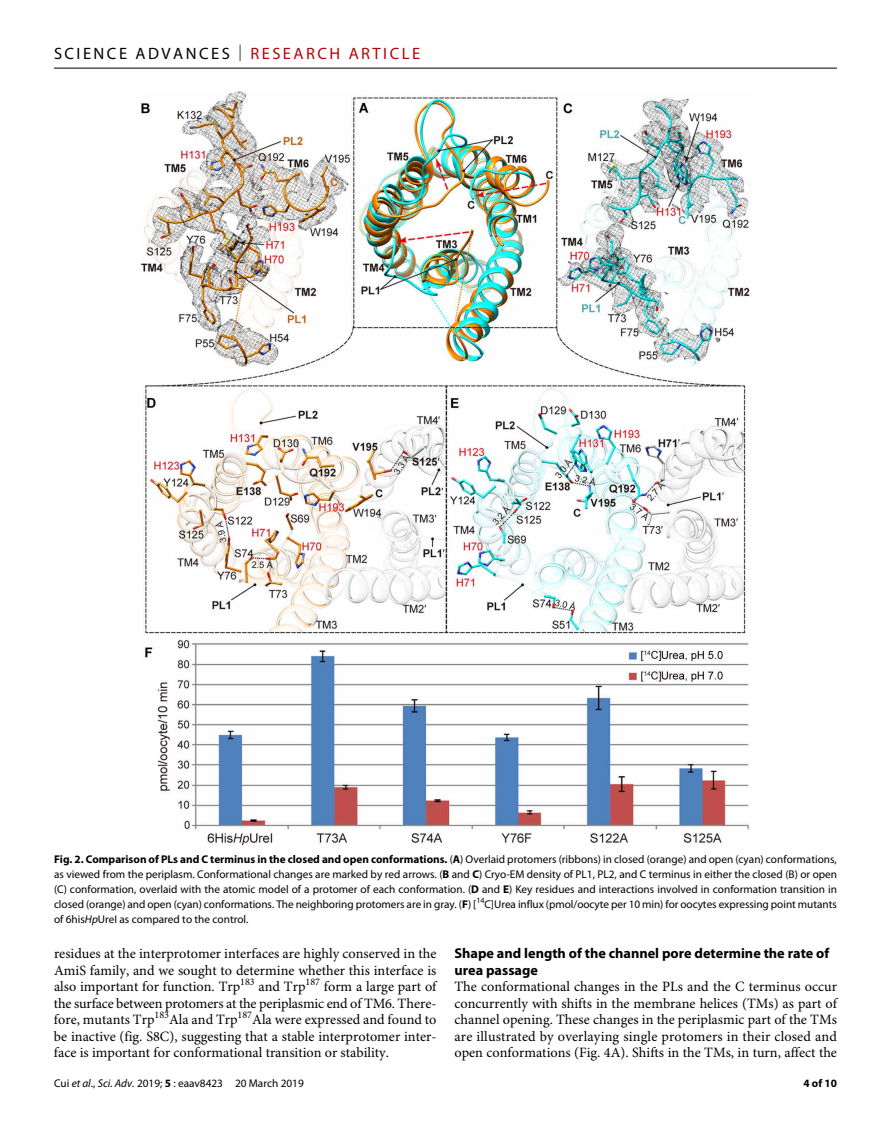
<style>
.page{position:relative;width:891px;height:1134px;background:#fff}
.page>*{position:absolute;margin:0;border:0;box-sizing:border-box;transform-origin:0 0}
.t1{font:16.5px "Myriad Pro";letter-spacing:.15em;color:#000}
.t2{font:14.25px/16.5px "Minion Pro";color:#000;text-align:justify}
.t3{font:700 14.25px/16.5px "Myriad Pro";color:#000}
.t4{font:11.25px/15px "Myriad Pro";color:#000;text-align:justify}
.t5{font:700 11.25px "Myriad Pro";color:#000}
.s1{font-weight:300}
.s2{color:#b10508}
.s3{font-weight:700}
.s4{font-style:italic}
</style>
<div class="page">
<hr style="left:54px;top:68px;width:783px;height:1px;background:#000">
<img style="left:140px;top:91px;width:610px;height:755px">
<p class="t1" style="left:54px;top:40px;width:368px">SCIENCE ADVANCES <span class="s1">|</span> <span class="s2">RESEARCH ARTICLE</span></p>
<p class="t4" style="left:54px;top:852px;width:785px"><span class="s3">Fig. 2. Comparison of PLs and C terminus in the closed and open conformations.</span> (<span class="s3">A</span>) Overlaid protomers (ribbons) in closed (orange) and open (cyan) conformations, as viewed from the periplasm. Conformational changes are marked by red arrows. (<span class="s3">B</span> and <span class="s3">C</span>) Cryo-EM density of PL1, PL2, and C terminus in either the closed (B) or open (C) conformation, overlaid with the atomic model of a protomer of each conformation. (<span class="s3">D</span> and <span class="s3">E</span>) Key residues and interactions involved in conformation transition in closed (orange) and open (cyan) conformations. The neighboring protomers are in gray. (<span class="s3">F</span>) [<sup>14</sup>C]Urea influx (pmol/oocyte per 10 min) for oocytes expressing point mutants of 6his<span class="s4">Hp</span>UreI as compared to the control.</p>
<p class="t2" style="left:54px;top:947px;width:384px">residues at the interprotomer interfaces are highly conserved in the AmiS family, and we sought to determine whether this interface is also important for function. Trp<sup>183</sup> and Trp<sup>187</sup> form a large part of the surface between protomers at the periplasmic end of TM6. There&shy;fore, mutants Trp<sup>183</sup>Ala and Trp<sup>187</sup>Ala were expressed and found to be inactive (fig. S8C), suggesting that a stable interprotomer inter&shy;face is important for conformational transition or stability.</p>
<p class="t3" style="left:454px;top:944px;width:376px">Shape and length of the channel pore determine the rate of urea passage</p>
<p class="t2" style="left:454px;top:980px;width:384px">The conformational changes in the PLs and the C terminus occur concurrently with shifts in the membrane helices (TMs) as part of channel opening. These changes in the periplasmic part of the TMs are illustrated by overlaying single protomers in their closed and open conformations (Fig. 4A). Shifts in the TMs, in turn, affect the</p>
<p class="t4" style="left:54px;top:1076px;width:251px">Cui <span class="s4">et al</span>., <span class="s4">Sci. Adv.</span> 2019; <span class="s3">5</span> : eaav8423 20 March 2019</p>
<p class="t5" style="left:803px;top:1074px;width:35px">4 of 10</p>
</div>
